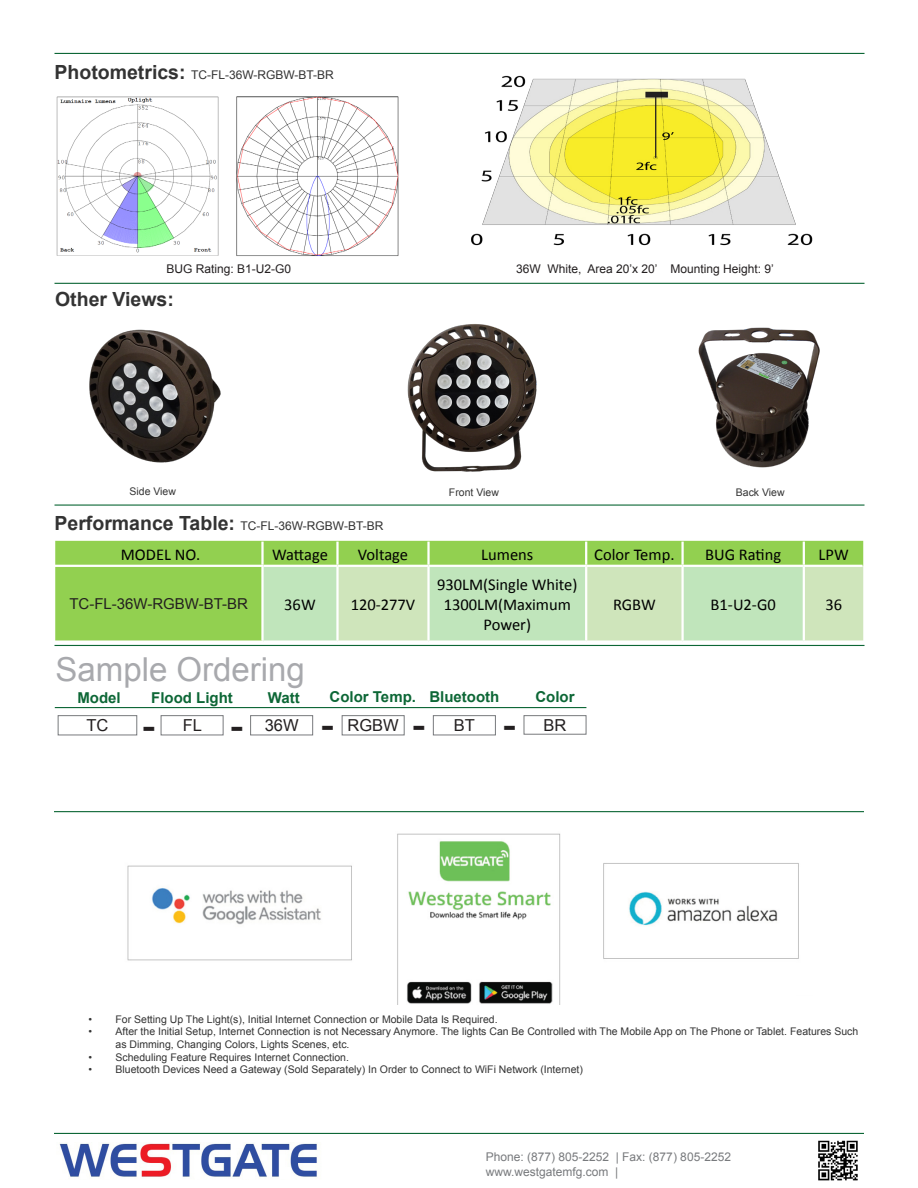
<style>
.page{position:relative;width:918px;height:1188px;background:#fff}
.page>*{position:absolute;margin:0;border:0;box-sizing:border-box;transform-origin:0 0}
.t1{font:33px "Arial";color:#a8a9ad}
.t2{font:700 28.5px "Verdana";color:#231f20}
.t3{font:700 19.5px "Arial";color:#333}
.t4{font:16.5px/19.8px "Calibri";color:#000;text-align:center}
.t5{font:16.5px "Arial";color:#231f20}
.t6{font:700 15px "Arial";color:#0d6736}
.t7{font:15px "Arial";color:#231f20}
.t8{font:12px "Arial";color:#333}
.t9{font:12px "Arial";color:#787a7d}
.t10{font:12px "Arial";color:#231f20}
.t11{font:10.5px/12.6px "Arial";color:#333}
.s1{font-weight:700;font-size:19.5px}
</style>
<div class="page">
<hr style="left:55px;top:505px;width:810px;height:1px;background:#0d6736">
<hr style="left:55px;top:53px;width:810px;height:1px;background:#0d6736">
<hr style="left:55px;top:283px;width:810px;height:1px;background:#0d6736">
<hr style="left:55px;top:645px;width:810px;height:1px;background:#0d6736">
<hr style="left:54px;top:811px;width:810px;height:1px;background:#0d6736">
<img style="left:471px;top:75px;width:341px;height:171px">
<img style="left:236px;top:96px;width:163px;height:160px">
<img style="left:56px;top:96px;width:163px;height:160px">
<div style="left:55px;top:541px;width:808px;height:99px;background:#92d050"></div>
<svg style="left:264px;top:566px;width:599px;height:74px;background:#c6e5bb"></svg>
<hr style="left:261px;top:542px;width:3px;height:23px;background:#fff">
<hr style="left:336px;top:542px;width:3px;height:23px;background:#fff">
<hr style="left:427px;top:542px;width:3px;height:23px;background:#fff">
<hr style="left:585px;top:542px;width:2px;height:23px;background:#fff">
<hr style="left:681px;top:542px;width:3px;height:23px;background:#fff">
<hr style="left:803px;top:542px;width:2px;height:23px;background:#fff">
<hr style="left:336px;top:567px;width:3px;height:73px;background:#fff">
<hr style="left:427px;top:567px;width:3px;height:73px;background:#fff">
<hr style="left:585px;top:567px;width:2px;height:73px;background:#fff">
<hr style="left:681px;top:567px;width:3px;height:73px;background:#fff">
<hr style="left:803px;top:567px;width:2px;height:73px;background:#fff">
<hr style="left:264px;top:565px;width:74px;height:2px;background:#fff">
<hr style="left:338px;top:565px;width:91px;height:2px;background:#fff">
<hr style="left:429px;top:565px;width:157px;height:2px;background:#fff">
<hr style="left:586px;top:565px;width:97px;height:2px;background:#fff">
<hr style="left:683px;top:565px;width:121px;height:2px;background:#fff">
<hr style="left:804px;top:565px;width:58px;height:2px;background:#fff">
<hr style="left:55px;top:565px;width:209px;height:2px;background:#fff">
<hr style="left:261px;top:567px;width:3px;height:73px;background:#fff">
<div style="left:58px;top:715px;width:79px;height:20px;border:1px solid #787a7d"></div>
<div style="left:161px;top:715px;width:63px;height:20px;border:1px solid #787a7d"></div>
<div style="left:250px;top:715px;width:63px;height:20px;border:1px solid #787a7d"></div>
<div style="left:342px;top:715px;width:63px;height:20px;border:1px solid #787a7d"></div>
<div style="left:433px;top:715px;width:63px;height:20px;border:1px solid #787a7d"></div>
<div style="left:524px;top:715px;width:62px;height:20px;border:1px solid #787a7d"></div>
<hr style="left:55px;top:707px;width:531px;height:1px;background:#0d6736">
<img style="left:407px;top:324px;width:130px;height:148px">
<img style="left:698px;top:327px;width:122px;height:141px">
<img style="left:89px;top:329px;width:132px;height:134px">
<img style="left:59px;top:1143px;width:258px;height:34px">
<img style="left:818px;top:1140px;width:40px;height:41px">
<hr style="left:54px;top:1133px;width:810px;height:1px;background:#0d6736">
<img style="left:127px;top:833px;width:672px;height:171px">
<div style="left:716px;top:996px;width:119px;height:17px;background:#fff"></div>
<p class="t8" style="left:55px;top:67px;width:281px"><span class="s1">Photometrics:</span> TC-FL-36W-RGBW-BT-BR</p>
<p class="t10" style="left:167px;top:261px;width:126px">BUG Rating: B1-U2-G0</p>
<p class="t10" style="left:516px;top:261px;width:259px">36W White, Area 20’x 20’ Mounting Height: 9’</p>
<p class="t3" style="left:55px;top:286px;width:120px">Other Views:</p>
<p class="t11" style="left:130px;top:486px;width:48px">Side View</p>
<p class="t11" style="left:449px;top:486px;width:51px">Front View</p>
<p class="t8" style="left:55px;top:518px;width:330px"><span class="s1">Performance Table:</span> TC-FL-36W-RGBW-BT-BR</p>
<p class="t11" style="left:736px;top:486px;width:50px">Back View</p>
<p class="t4" style="left:121px;top:543px;width:81px">MODEL NO.</p>
<p class="t4" style="left:272px;top:543px;width:57px">Wattage</p>
<p class="t4" style="left:358px;top:543px;width:52px">Voltage</p>
<p class="t4" style="left:481px;top:543px;width:54px">Lumens</p>
<p class="t4" style="left:594px;top:543px;width:82px">Color Temp.</p>
<p class="t4" style="left:705px;top:543px;width:78px">BUG Rating</p>
<p class="t4" style="left:819px;top:543px;width:32px">LPW</p>
<p class="t7" style="left:69px;top:594px;width:180px">TC-FL-36W-RGBW-BT-BR</p>
<p class="t4" style="left:284px;top:594px;width:33px">36W</p>
<p class="t4" style="left:351px;top:594px;width:66px">120-277V</p>
<p class="t4" style="left:437px;top:574px;width:142px">930LM(Single White)<br>1300LM(Maximum<br>Power)</p>
<p class="t4" style="left:613px;top:594px;width:44px">RGBW</p>
<p class="t4" style="left:711px;top:594px;width:67px">B1-U2-G0</p>
<p class="t4" style="left:825px;top:594px;width:18px">36</p>
<p class="t1" style="left:56px;top:647px;width:251px">Sample Ordering</p>
<p class="t5" style="left:86px;top:715px;width:23px">TC</p>
<p class="t5" style="left:183px;top:715px;width:21px">FL</p>
<p class="t5" style="left:265px;top:715px;width:35px">36W</p>
<p class="t5" style="left:347px;top:715px;width:53px">RGBW</p>
<p class="t5" style="left:454px;top:715px;width:23px">BT</p>
<p class="t5" style="left:544px;top:714px;width:24px">BR</p>
<p class="t6" style="left:151px;top:688px;width:83px">Flood Light</p>
<p class="t6" style="left:268px;top:688px;width:33px">Watt</p>
<p class="t6" style="left:330px;top:687px;width:88px">Color Temp.</p>
<p class="t6" style="left:429px;top:687px;width:71px">Bluetooth</p>
<p class="t6" style="left:535px;top:687px;width:41px">Color</p>
<p class="t6" style="left:77px;top:688px;width:45px">Model</p>
<p class="t2" style="left:142px;top:709px;width:15px">-</p>
<p class="t2" style="left:230px;top:709px;width:15px">-</p>
<p class="t2" style="left:321px;top:709px;width:15px">-</p>
<p class="t2" style="left:412px;top:709px;width:15px">-</p>
<p class="t2" style="left:503px;top:709px;width:15px">-</p>
<p class="t11" style="left:89px;top:1013px;width:411px">• For Setting Up The Light(s), Initial Internet Connection or Mobile Data Is Required.</p>
<p class="t11" style="left:116px;top:1026px;width:744px;text-indent:-27px">• After the Initial Setup, Internet Connection is not Necessary Anymore. The lights Can Be Controlled with The Mobile App on The Phone or Tablet. Features Such as Dimming, Changing Colors, Lights Scenes, etc.</p>
<p class="t11" style="left:89px;top:1051px;width:262px">• Scheduling Feature Requires Internet Connection.</p>
<p class="t11" style="left:89px;top:1063px;width:496px">• Bluetooth Devices Need a Gateway (Sold Separately) In Order to Connect to WiFi Network (Internet)</p>
<p class="t9" style="left:486px;top:1149px;width:247px">Phone: (877) 805-2252 | Fax: (877) 805-2252</p>
<p class="t9" style="left:486px;top:1164px;width:134px">www.westgatemfg.com |</p>
</div>
